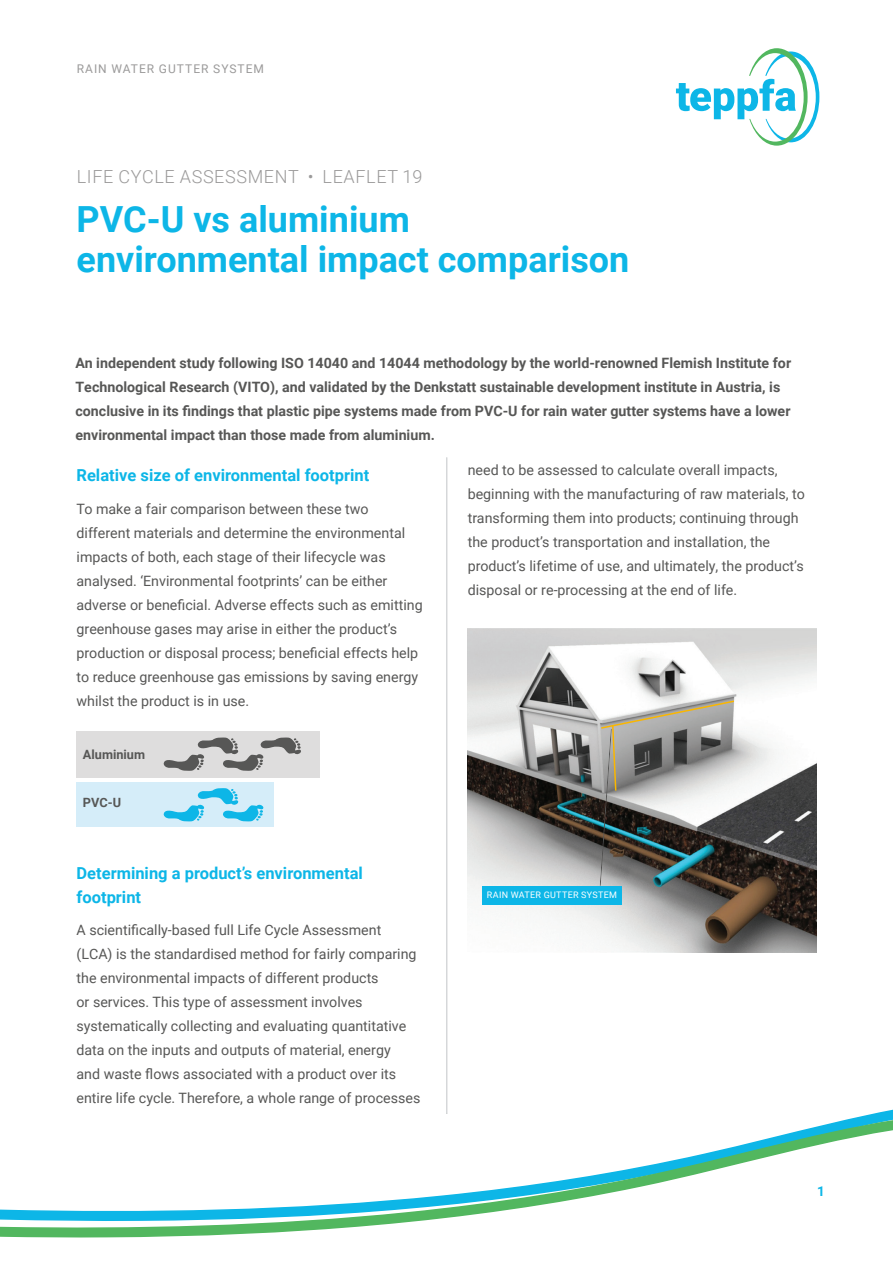
<style>
.page{position:relative;width:893px;height:1263px;background:#fff}
.page>*{position:absolute;margin:0;border:0;box-sizing:border-box;transform-origin:0 0}
.t1{font:700 36px/40.5px "Roboto";color:#0db6e7}
.t2{font:300 18px "Roboto";letter-spacing:.035em;color:#9b9a9a}
.BODY_COPY__GREY{font:700 16.5px/24px "Roboto";color:#0db6e7}
.BODY_COPY__GREY-2{font:14.25px/24px "Roboto";color:#575756}
.BODY_COPY__GREY-3{font:700 14.25px/24px "Roboto";color:#575756}
.t3{font:700 13.5px "Roboto";color:#0db6e7}
.BODY_COPY__GREY-4{font:700 12.75px "Roboto";color:#575756}
.t4{font:12px "Roboto";letter-spacing:.085em;color:#9b9a9a}
.BODY_COPY__GREY-5{font:9px "Roboto";letter-spacing:.035em;color:#fff}
</style>
<div class="page">
<hr style="left:446px;top:456px;width:3px;height:659px;background:#231f20;opacity:.3">
<svg style="left:0;top:1114px;width:893px;height:123px"></svg>
<img style="left:468px;top:629px;width:348px;height:324px">
<div style="left:77px;top:782px;width:197px;height:45px;background:#d5edf9"></div>
<div style="left:77px;top:731px;width:243px;height:47px;background:#dedddd"></div>
<svg style="left:164px;top:737px;width:137px;height:34px"></svg>
<svg style="left:676px;top:48px;width:143px;height:98px"></svg>
<div style="left:598px;top:728px;width:15px;height:159px;background:#231f20;opacity:.3"></div>
<div style="left:483px;top:886px;width:139px;height:18px;background:#0db6e7"></div>
<svg style="left:599px;top:699px;width:137px;height:187px;background:#868986"></svg>
<svg style="left:164px;top:788px;width:100px;height:33px"></svg>
<p class="t4" style="left:77px;top:60px;width:189px">RAIN WATER GUTTER SYSTEM</p>
<p class="t2" style="left:77px;top:164px;width:347px">LIFE CYCLE ASSESSMENT • LEAFLET 19</p>
<p class="t1" style="left:77px;top:198px;width:554px">PVC-U vs aluminium environmental impact comparison</p>
<p class="BODY_COPY__GREY-3" style="left:75px;top:350px;width:717px">An independent study following ISO 14040 and 14044 methodology by the world-renowned Flemish Institute for Technological Research (VITO), and validated by the Denkstatt sustainable development institute in Austria, is conclusive in its findings that plastic pipe systems made from PVC-U for rain water gutter systems have a lower environmental impact than those made from aluminium.</p>
<p class="BODY_COPY__GREY" style="left:77px;top:463px;width:294px">Relative size of environmental footprint</p>
<p class="BODY_COPY__GREY-2" style="left:77px;top:496px;width:348px">To make a fair comparison between these two different materials and determine the environmental impacts of both, each stage of their lifecycle was analysed. ‘Environmental footprints’ can be either adverse or beneficial. Adverse effects such as emitting greenhouse gases may arise in either the product’s production or disposal process; beneficial effects help to reduce greenhouse gas emissions by saving energy whilst the product is in use.</p>
<p class="BODY_COPY__GREY-4" style="left:83px;top:746px;width:64px">Aluminium</p>
<p class="BODY_COPY__GREY-4" style="left:83px;top:794px;width:40px">PVC-U</p>
<p class="BODY_COPY__GREY" style="left:77px;top:860px;width:288px">Determining a product’s environmental footprint</p>
<p class="BODY_COPY__GREY-2" style="left:77px;top:918px;width:345px">A scientifically-based full Life Cycle Assessment (LCA) is the standardised method for fairly comparing the environmental impacts of different products<br>or services. This type of assessment involves systematically collecting and evaluating quantitative data on the inputs and outputs of material, energy<br>and waste flows associated with a product over its entire life cycle. Therefore, a whole range of processes</p>
<p class="BODY_COPY__GREY-2" style="left:468px;top:457px;width:339px">need to be assessed to calculate overall impacts, beginning with the manufacturing of raw materials, to transforming them into products; continuing through the product’s transportation and installation, the product’s lifetime of use, and ultimately, the product’s disposal or re-processing at the end of life.</p>
<p class="BODY_COPY__GREY-5" style="left:487px;top:888px;width:132px">RAIN WATER GUTTER SYSTEM</p>
<p class="t3" style="left:817px;top:1181px;width:9px">1</p>
</div>
